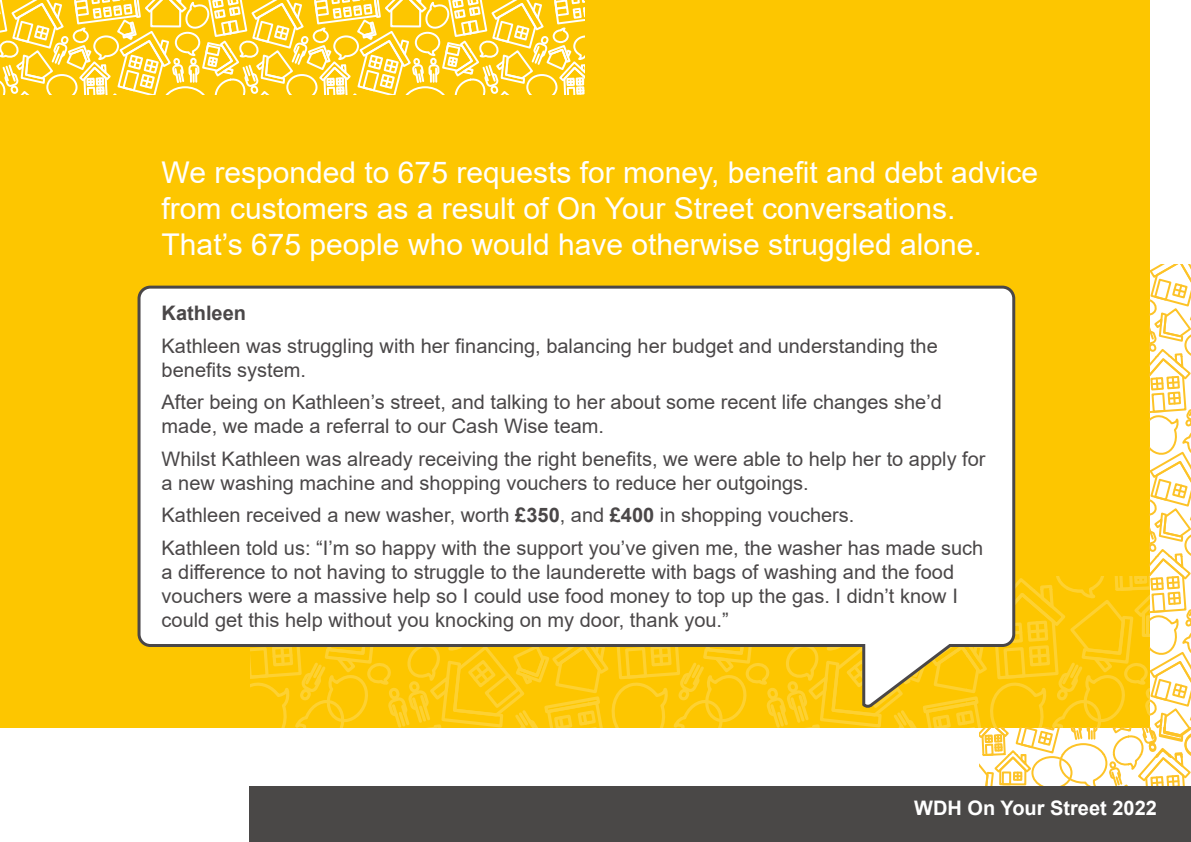
<style>
.page{position:relative;width:1191px;height:842px;background:#fff}
.page>*{position:absolute;margin:0;border:0;box-sizing:border-box;transform-origin:0 0}
.t1{font:30px/36px "Arial";color:#fff}
.t2{font:20px/24px "Arial";color:#4a4748}
.t3{font:700 20px "Arial";color:#fff}
.t4{font:700 20px "Arial";color:#4a4748}
.s1{font-weight:700}
</style>
<div class="page">
<div style="left:0;top:0;width:1149px;height:728px;background:#fdc600"></div>
<svg style="left:0;top:0;width:584px;height:95px"></svg>
<svg style="left:979px;top:728px;width:212px;height:58px"></svg>
<svg style="left:1149px;top:264px;width:42px;height:493px"></svg>
<div style="left:249px;top:786px;width:942px;height:56px;background:#4a4847"></div>
<svg style="left:281px;top:577px;width:868px;height:151px"></svg>
<svg style="left:137px;top:285px;width:879px;height:422px;background:#faf3d9"></svg>
<h1 class="t1" style="left:162px;top:155px;width:878px">We responded to 675 requests for money, benefit and debt advice from customers as a result of On Your Street conversations.<br>That’s 675 people who would have otherwise struggled alone.</h1>
<p class="t4" style="left:162px;top:299px;width:86px">Kathleen</p>
<p class="t2" style="left:162px;top:334px;width:777px">Kathleen was struggling with her financing, balancing her budget and understanding the benefits system.</p>
<p class="t2" style="left:162px;top:390px;width:782px">After being on Kathleen’s street, and talking to her about some recent life changes she’d made, we made a referral to our Cash Wise team.</p>
<p class="t2" style="left:162px;top:447px;width:825px">Whilst Kathleen was already receiving the right benefits, we were able to help her to apply for a new washing machine and shopping vouchers to reduce her outgoings.</p>
<p class="t2" style="left:162px;top:499px;width:823px;line-height:32.5px">Kathleen received a new washer, worth <span class="s1">£350</span>, and <span class="s1">£400</span> in shopping vouchers.<br>Kathleen told us: “I’m so happy with the support you’ve given me, the washer has made such</p>
<p class="t2" style="left:162px;top:560px;width:797px">a difference to not having to struggle to the launderette with bags of washing and the food vouchers were a massive help so I could use food money to top up the gas. I didn’t know I could get this help without you knocking on my door, thank you.”</p>
<p class="t3" style="left:914px;top:794px;width:244px">WDH On Your Street 2022</p>
</div>
